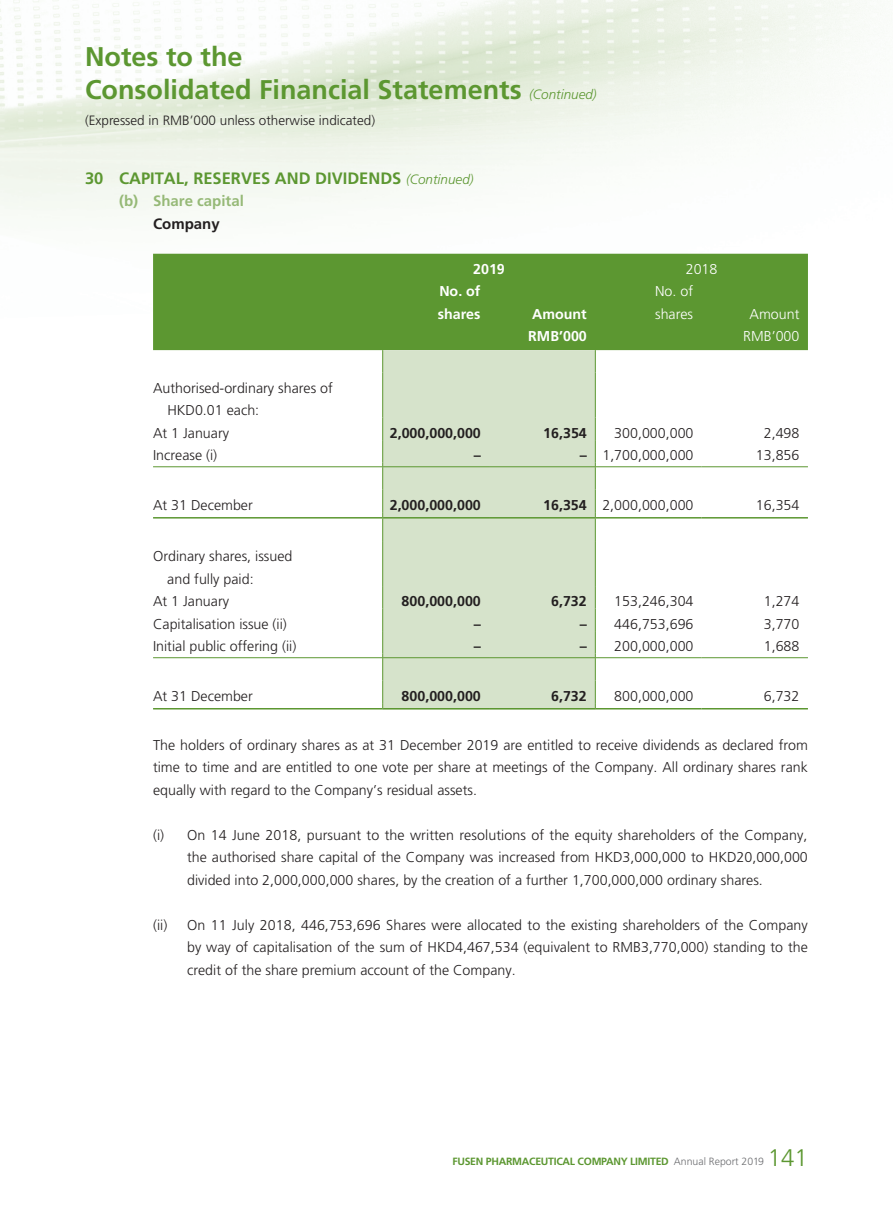
<style>
.page{position:relative;width:893px;height:1212px;background:#fff}
.page>*{position:absolute;margin:0;border:0;box-sizing:border-box;transform-origin:0 0}
.t1{font:700 27px/33px "Frutiger LT Std";color:#5c9731}
.t2{font:300 24px "Frutiger LT Std";color:#5c9731}
.t3{font:700 16.5px "Frutiger LT Std";color:#5c9731}
.t4{font:700 15px "Frutiger LT Std";color:#96b977}
.t5{font:700 15px "Frutiger LT Std";color:#231f20}
.t6{font:300 14.25px/22.5px "Frutiger LT Std";color:#231f20;text-align:justify}
.t7{font:700 14.25px "Frutiger LT Std";color:#231f20}
.t8{font:700 14.25px/22.5px "Frutiger LT Std";color:#fff}
.t9{font:300 14.25px/22.5px "Frutiger LT Std";color:#fff}
.t10{font:300 13.5px "Frutiger LT Std";color:#231f20}
.t11{font:700 10.5px "Frutiger LT Std";letter-spacing:-.025em;color:#5c9731}
.s1{font-weight:300;font-style:italic;font-size:13.5px}
.s2{font-weight:700}
.s3{font-weight:300;color:#6c6d70}
</style>
<div class="page">
<img style="left:0;top:0;width:881px;height:710px">
<div style="left:153px;top:254px;width:655px;height:96px;background:#5c9731"></div>
<div style="left:383px;top:350px;width:212px;height:358px;background:#d6e3cb"></div>
<svg style="left:382px;top:350px;width:1px;height:23px"></svg>
<svg style="left:595px;top:350px;width:1px;height:23px"></svg>
<hr style="left:382px;top:373px;width:1px;height:45px;background:#5c9731">
<hr style="left:595px;top:373px;width:1px;height:45px;background:#5c9731">
<svg style="left:382px;top:418px;width:1px;height:123px"></svg>
<svg style="left:595px;top:418px;width:1px;height:123px"></svg>
<hr style="left:382px;top:541px;width:1px;height:45px;background:#5c9731">
<hr style="left:595px;top:541px;width:1px;height:45px;background:#5c9731">
<svg style="left:382px;top:586px;width:1px;height:123px"></svg>
<svg style="left:595px;top:586px;width:1px;height:123px"></svg>
<hr style="left:153px;top:466px;width:229px;height:1px;background:#5c9731">
<hr style="left:383px;top:466px;width:106px;height:1px;background:#5c9731">
<hr style="left:489px;top:466px;width:106px;height:1px;background:#5c9731">
<hr style="left:596px;top:466px;width:106px;height:1px;background:#5c9731">
<hr style="left:702px;top:466px;width:106px;height:1px;background:#5c9731">
<hr style="left:153px;top:517px;width:229px;height:1px;background:#5c9731">
<hr style="left:383px;top:517px;width:106px;height:1px;background:#5c9731">
<hr style="left:489px;top:517px;width:106px;height:1px;background:#5c9731">
<hr style="left:596px;top:517px;width:106px;height:1px;background:#5c9731">
<hr style="left:702px;top:517px;width:106px;height:1px;background:#5c9731">
<hr style="left:153px;top:657px;width:229px;height:1px;background:#5c9731">
<hr style="left:383px;top:657px;width:106px;height:1px;background:#5c9731">
<hr style="left:489px;top:657px;width:106px;height:1px;background:#5c9731">
<hr style="left:596px;top:657px;width:106px;height:1px;background:#5c9731">
<hr style="left:702px;top:657px;width:106px;height:1px;background:#5c9731">
<hr style="left:153px;top:708px;width:229px;height:1px;background:#5c9731">
<hr style="left:383px;top:708px;width:106px;height:1px;background:#5c9731">
<hr style="left:489px;top:708px;width:106px;height:1px;background:#5c9731">
<hr style="left:596px;top:708px;width:106px;height:1px;background:#5c9731">
<hr style="left:702px;top:708px;width:106px;height:1px;background:#5c9731">
<h1 class="t1" style="left:85px;top:40px;width:513px">Notes to the<br>Consolidated Financial Statements <span class="s1">(Continued)</span></h1>
<p class="t10" style="left:85px;top:112px;width:292px">(Expressed in RMB’000 unless otherwise indicated)</p>
<p class="t3" style="left:85px;top:168px;width:390px">30 CAPITAL, RESERVES AND DIVIDENDS <span class="s1">(Continued)</span></p>
<p class="t4" style="left:119px;top:192px;width:126px">(b) Share capital</p>
<p class="t5" style="left:153px;top:215px;width:68px">Company</p>
<p class="t8" style="left:473px;top:258px;width:33px">2019</p>
<p class="t9" style="left:686px;top:258px;width:33px">2018</p>
<p class="t8" style="left:438px;top:280px;width:44px">No. of shares</p>
<p class="t9" style="left:655px;top:280px;width:40px">No. of shares</p>
<p class="t8" style="left:532px;top:303px;width:56px">Amount</p>
<p class="t9" style="left:749px;top:303px;width:51px">Amount</p>
<p class="t8" style="left:528px;top:325px;width:60px">RMB’000</p>
<p class="t9" style="left:743px;top:325px;width:58px">RMB’000</p>
<p class="t6" style="left:153px;top:377px;width:181px">Authorised-ordinary shares of</p>
<p class="t6" style="left:167px;top:399px;width:93px">HKD0.01 each:</p>
<p class="t6" style="left:153px;top:422px;width:78px">At 1 January</p>
<p class="t7" style="left:390px;top:424px;width:93px">2,000,000,000</p>
<p class="t7" style="left:543px;top:424px;width:45px">16,354</p>
<p class="t6" style="left:614px;top:422px;width:81px">300,000,000</p>
<p class="t6" style="left:764px;top:422px;width:37px">2,498</p>
<p class="t6" style="left:153px;top:444px;width:66px">Increase (i)</p>
<p class="t7" style="left:474px;top:447px;width:9px">–</p>
<p class="t6" style="left:580px;top:444px;width:115px"><span class="s2">–</span> 1,700,000,000</p>
<p class="t6" style="left:756px;top:444px;width:45px">13,856</p>
<p class="t6" style="left:153px;top:494px;width:101px">At 31 December</p>
<p class="t7" style="left:390px;top:496px;width:93px">2,000,000,000</p>
<p class="t6" style="left:543px;top:494px;width:152px"><span class="s2">16,354</span> 2,000,000,000</p>
<p class="t6" style="left:756px;top:494px;width:45px">16,354</p>
<p class="t6" style="left:153px;top:545px;width:141px">Ordinary shares, issued</p>
<p class="t6" style="left:167px;top:568px;width:88px">and fully paid:</p>
<p class="t6" style="left:153px;top:590px;width:78px">At 1 January</p>
<p class="t7" style="left:402px;top:593px;width:81px">800,000,000</p>
<p class="t7" style="left:551px;top:593px;width:37px">6,732</p>
<p class="t6" style="left:614px;top:590px;width:81px">153,246,304</p>
<p class="t6" style="left:764px;top:590px;width:37px">1,274</p>
<p class="t6" style="left:153px;top:613px;width:135px">Capitalisation issue (ii)</p>
<p class="t7" style="left:474px;top:615px;width:9px">–</p>
<p class="t6" style="left:580px;top:613px;width:115px"><span class="s2">–</span> 446,753,696</p>
<p class="t6" style="left:764px;top:613px;width:37px">3,770</p>
<p class="t6" style="left:153px;top:635px;width:145px">Initial public offering (ii)</p>
<p class="t7" style="left:474px;top:638px;width:9px">–</p>
<p class="t6" style="left:580px;top:635px;width:115px"><span class="s2">–</span> 200,000,000</p>
<p class="t6" style="left:764px;top:635px;width:37px">1,688</p>
<p class="t6" style="left:153px;top:685px;width:101px">At 31 December</p>
<p class="t7" style="left:402px;top:687px;width:81px">800,000,000</p>
<p class="t7" style="left:551px;top:687px;width:37px">6,732</p>
<p class="t6" style="left:614px;top:685px;width:81px">800,000,000</p>
<p class="t6" style="left:764px;top:685px;width:37px">6,732</p>
<p class="t6" style="left:153px;top:734px;width:656px">The holders of ordinary shares as at 31 December 2019 are entitled to receive dividends as declared from time to time and are entitled to one vote per share at meetings of the Company. All ordinary shares rank equally with regard to the Company’s residual assets.</p>
<p class="t6" style="left:187px;top:824px;width:622px;text-indent:-34px">(i) On 14 June 2018, pursuant to the written resolutions of the equity shareholders of the Company, the authorised share capital of the Company was increased from HKD3,000,000 to HKD20,000,000 divided into 2,000,000,000 shares, by the creation of a further 1,700,000,000 ordinary shares.</p>
<p class="t6" style="left:187px;top:914px;width:622px;text-indent:-34px">(ii) On 11 July 2018, 446,753,696 Shares were allocated to the existing shareholders of the Company by way of capitalisation of the sum of HKD4,467,534 (equivalent to RMB3,770,000) standing to the credit of the share premium account of the Company.</p>
<p class="t11" style="left:452px;top:1155px;width:313px">FUSEN PHARMACEUTICAL COMPANY LIMITED <span class="s3">Annual Report 2019</span></p>
<h2 class="t2" style="left:768px;top:1144px;width:42px">141</h2>
</div>
